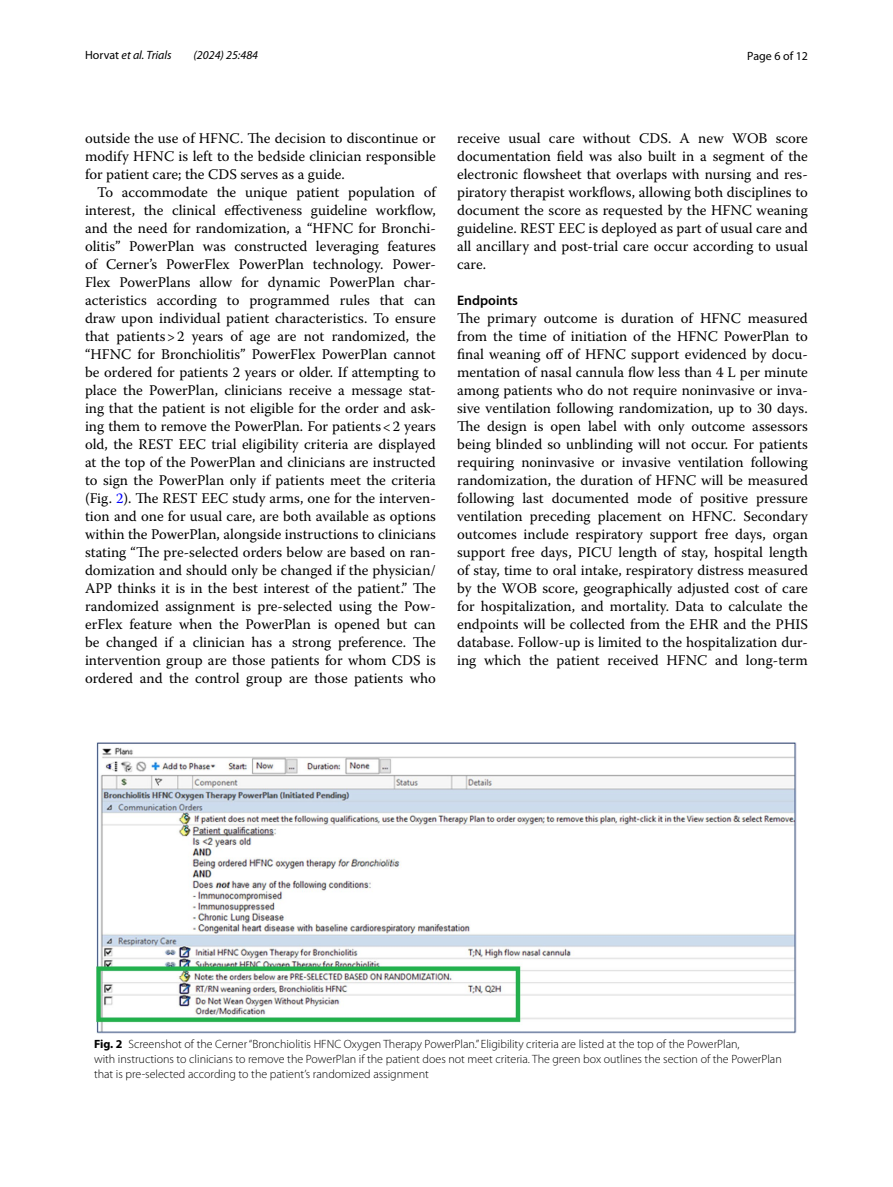
<style>
.page{position:relative;width:893px;height:1187px;background:#fff}
.page>*{position:absolute;margin:0;border:0;box-sizing:border-box;transform-origin:0 0}
.t1{font:14.7px/18px "Warnock Pro";color:#000;text-align:justify}
.t2{font:600 13.8px "Myriad Pro";color:#000}
.t3{font:300 12px/15px "Myriad Pro";color:#000}
.t4{font:italic 12px "Myriad Pro";color:#000}
.t5{font:12px "Myriad Pro";color:#000}
.s1{font-style:normal}
.s2{color:#00f}
.s3{font-weight:700}
</style>
<div class="page">
<img style="left:96px;top:742px;width:701px;height:291px">
<p class="t4" style="left:85px;top:48px;width:88px"><span class="s1">Horvat</span> et al. Trials</p>
<p class="t4" style="left:194px;top:48px;width:66px">(2024) 25:484</p>
<p class="t5" style="left:747px;top:48px;width:62px">Page 6 of 12</p>
<p class="t1" style="left:85px;top:128px;width:352px">outside the use of HFNC. The decision to discontinue or modify HFNC is left to the bedside clinician responsible for patient care; the CDS serves as a guide.</p>
<p class="t1" style="left:85px;top:182px;width:352px;text-indent:12px">To accommodate the unique patient population of interest, the clinical effectiveness guideline workflow, and the need for randomization, a “HFNC for Bronchi&shy;olitis” PowerPlan was constructed leveraging features of Cerner’s PowerFlex PowerPlan technology. Power-Flex PowerPlans allow for dynamic PowerPlan char&shy;acteristics according to programmed rules that can draw upon individual patient characteristics. To ensure that patients&gt;2 years of age are not randomized, the “HFNC for Bronchiolitis” PowerFlex PowerPlan cannot be ordered for patients 2 years or older. If attempting to place the PowerPlan, clinicians receive a message stat&shy;ing that the patient is not eligible for the order and ask&shy;ing them to remove the PowerPlan. For patients&lt;2 years old, the REST EEC trial eligibility criteria are displayed at the top of the PowerPlan and clinicians are instructed to sign the PowerPlan only if patients meet the criteria (Fig. <span class="s2">2</span>). The REST EEC study arms, one for the interven&shy;tion and one for usual care, are both available as options within the PowerPlan, alongside instructions to clinicians stating “The pre-selected orders below are based on ran&shy;domization and should only be changed if the physician/ APP thinks it is in the best interest of the patient.” The randomized assignment is pre-selected using the Pow&shy;erFlex feature when the PowerPlan is opened but can be changed if a clinician has a strong preference. The intervention group are those patients for whom CDS is ordered and the control group are those patients who</p>
<p class="t1" style="left:457px;top:128px;width:352px">receive usual care without CDS. A new WOB score documentation field was also built in a segment of the electronic flowsheet that overlaps with nursing and res&shy;piratory therapist workflows, allowing both disciplines to document the score as requested by the HFNC weaning guideline. REST EEC is deployed as part of usual care and all ancillary and post-trial care occur according to usual care.</p>
<p class="t2" style="left:457px;top:291px;width:62px">Endpoints</p>
<p class="t1" style="left:457px;top:308px;width:352px">The primary outcome is duration of HFNC measured from the time of initiation of the HFNC PowerPlan to final weaning off of HFNC support evidenced by docu&shy;mentation of nasal cannula flow less than 4 L per minute among patients who do not require noninvasive or inva&shy;sive ventilation following randomization, up to 30 days.<br>The design is open label with only outcome assessors being blinded so unblinding will not occur. For patients requiring noninvasive or invasive ventilation following randomization, the duration of HFNC will be measured following last documented mode of positive pressure ventilation preceding placement on HFNC. Secondary outcomes include respiratory support free days, organ support free days, PICU length of stay, hospital length of stay, time to oral intake, respiratory distress measured by the WOB score, geographically adjusted cost of care for hospitalization, and mortality. Data to calculate the endpoints will be collected from the EHR and the PHIS database. Follow-up is limited to the hospitalization dur&shy;ing which the patient received HFNC and long-term</p>
<p class="t3" style="left:94px;top:1036px;width:689px"><span class="s3">Fig. 2</span> Screenshot of the Cerner “Bronchiolitis HFNC Oxygen Therapy PowerPlan.” Eligibility criteria are listed at the top of the PowerPlan,<br>with instructions to clinicians to remove the PowerPlan if the patient does not meet criteria. The green box outlines the section of the PowerPlan that is pre-selected according to the patient’s randomized assignment</p>
</div>
